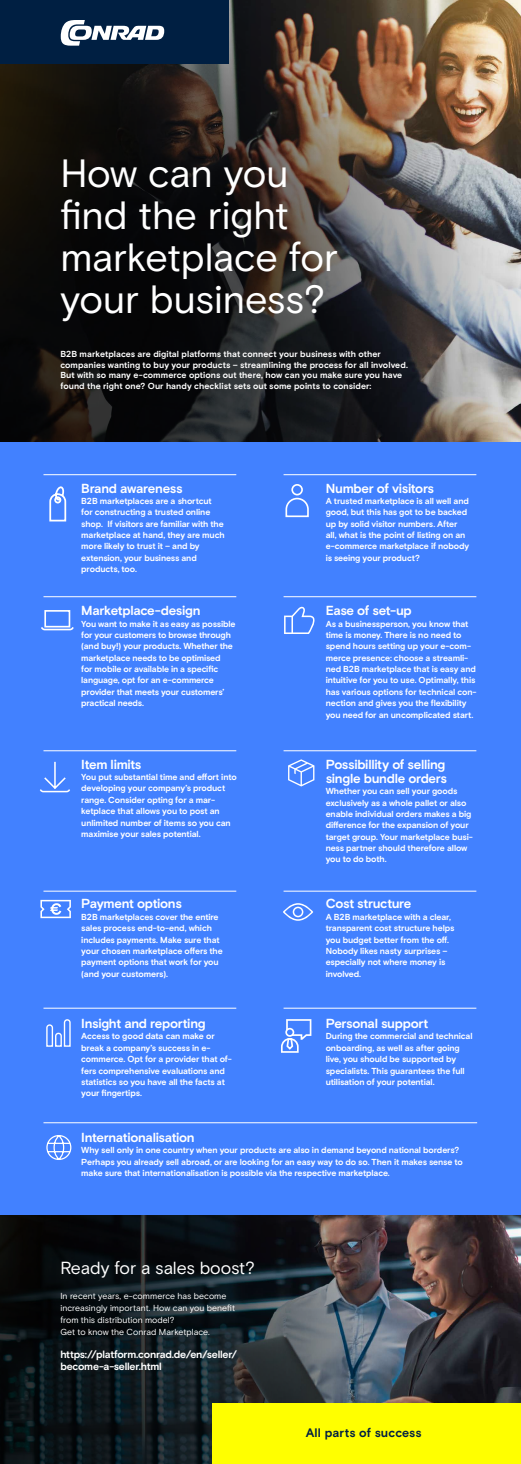
<style>
.page{position:relative;width:521px;height:1464px;background:#fff}
.page>*{position:absolute;margin:0;border:0;box-sizing:border-box;transform-origin:0 0}
.t1{font:39.38px/42px "Conrad Basis";letter-spacing:-.005em;color:#fff}
.t2{font:17.5px "Conrad Basis";letter-spacing:-.005em;color:#fff}
.t3{font:700 13.12px/14px "Conrad Basis";letter-spacing:-.02em;color:#fff}
.t4{font:700 12.34px "Conrad Basis";letter-spacing:.005em;color:#001f42}
.t5{font:700 10.5px/11.4px "Conrad Basis";letter-spacing:-.02em;color:#fff}
.t6{font:700 8.75px/11.4px "Conrad Basis";letter-spacing:-.015em;color:#fff}
.t7{font:700 8.75px/10.5px "Conrad Basis";letter-spacing:.005em;color:#fff}
.t8{font:8.75px/12.2px "Conrad Basis";letter-spacing:.005em;color:#fff}
</style>
<div class="page">
<img style="left:125px;top:1214px;width:396px;height:249px">
<svg style="left:158px;top:1214px;width:363px;height:31px;background:#353036"></svg>
<svg style="left:0;top:1214px;width:125px;height:249px;background:#080f12"></svg>
<img style="left:99px;top:63px;width:422px;height:380px">
<svg style="left:0;top:437px;width:99px;height:6px"></svg>
<img style="left:219px;top:0;width:302px;height:177px">
<svg style="left:0;top:63px;width:186px;height:374px;background:#0d0b0a"></svg>
<div style="left:0;top:443px;width:521px;height:771px;background:#4281ff"></div>
<div style="left:213px;top:1403px;width:308px;height:60px;background:#ff0"></div>
<svg style="left:49px;top:486px;width:17px;height:35px"></svg>
<div style="left:291px;top:484px;width:12px;height:11px;border:2px solid #fff;border-radius:50%"></div>
<svg style="left:285px;top:497px;width:24px;height:20px"></svg>
<svg style="left:41px;top:610px;width:33px;height:20px"></svg>
<svg style="left:284px;top:607px;width:30px;height:27px"></svg>
<svg style="left:40px;top:762px;width:30px;height:30px"></svg>
<svg style="left:288px;top:759px;width:26px;height:27px"></svg>
<svg style="left:40px;top:899px;width:31px;height:19px"></svg>
<svg style="left:283px;top:903px;width:30px;height:17px"></svg>
<svg style="left:46px;top:1019px;width:25px;height:27px"></svg>
<svg style="left:281px;top:1019px;width:30px;height:33px"></svg>
<svg style="left:46px;top:1135px;width:25px;height:25px"></svg>
<div style="left:0;top:0;width:228px;height:63px;background:#001f42"></div>
<svg style="left:61px;top:20px;width:103px;height:26px"></svg>
<hr style="left:43px;top:890px;width:193px;height:1px;background:#fff">
<hr style="left:43px;top:1007px;width:193px;height:1px;background:#fff">
<hr style="left:43px;top:1122px;width:434px;height:1px;background:#fff">
<hr style="left:43px;top:750px;width:193px;height:1px;background:#fff">
<hr style="left:43px;top:596px;width:193px;height:1px;background:#fff">
<hr style="left:43px;top:474px;width:193px;height:1px;background:#fff">
<hr style="left:284px;top:890px;width:192px;height:1px;background:#fff">
<hr style="left:284px;top:1007px;width:192px;height:1px;background:#fff">
<hr style="left:284px;top:750px;width:192px;height:1px;background:#fff">
<hr style="left:284px;top:596px;width:192px;height:1px;background:#fff">
<hr style="left:284px;top:474px;width:192px;height:1px;background:#fff">
<h1 class="t1" style="left:60px;top:153px;width:279px">How can you find the right marketplace for your business?</h1>
<p class="t7" style="left:60px;top:349px;width:349px">B2B marketplaces are digital platforms that connect your business with other companies wanting to buy your products – streamlining the process for all involved.<br>But with so many e-commerce options out there, how can you make sure you have found the right one? Our handy checklist sets out some points to consider:</p>
<h3 class="t3" style="left:81px;top:481px;width:103px">Brand awareness</h3>
<p class="t6" style="left:81px;top:495px;width:145px">B2B marketplaces are a shortcut for constructing a trusted online shop. If visitors are familiar with the marketplace at hand, they are much more likely to trust it – and by extension, your business and products, too.</p>
<h3 class="t3" style="left:81px;top:604px;width:121px">Marketplace-design</h3>
<p class="t6" style="left:81px;top:618px;width:156px">You want to make it as easy as possible for your customers to browse through (and buy!) your products. Whether the marketplace needs to be optimised<br>for mobile or available in a specific language, opt for an e-commerce provider that meets your customers’ practical needs.</p>
<h3 class="t3" style="left:81px;top:757px;width:62px">Item limits</h3>
<p class="t6" style="left:81px;top:771px;width:157px">You put substantial time and effort into developing your company’s product range. Consider opting for a mar&shy;ketplace that allows you to post an unlimited number of items so you can maximise your sales potential.</p>
<h3 class="t3" style="left:81px;top:897px;width:102px">Payment options</h3>
<p class="t6" style="left:81px;top:911px;width:143px">B2B marketplaces cover the entire sales process end-to-end, which includes payments. Make sure that your chosen marketplace offers the payment options that work for you (and your customers).</p>
<h3 class="t3" style="left:81px;top:1017px;width:126px">Insight and reporting</h3>
<p class="t6" style="left:81px;top:1031px;width:152px">Access to good data can make or break a company’s success in e&shy;commerce. Opt for a provider that of&shy;fers comprehensive evaluations and statistics so you have all the facts at your fingertips.</p>
<h3 class="t3" style="left:326px;top:481px;width:110px">Number of visitors</h3>
<p class="t6" style="left:326px;top:495px;width:145px">A trusted marketplace is all well and good, but this has got to be backed up by solid visitor numbers. After all, what is the point of listing on an e-commerce marketplace if nobody is seeing your product?</p>
<h3 class="t3" style="left:326px;top:604px;width:88px">Ease of set-up</h3>
<p class="t6" style="left:326px;top:618px;width:152px">As a businessperson, you know that time is money. There is no need to spend hours setting up your e-com&shy;merce presence: choose a streamli&shy;ned B2B marketplace that is easy and intuitive for you to use. Optimally, this has various options for technical con&shy;nection and gives you the flexibility you need for an uncomplicated start.</p>
<h3 class="t3" style="left:326px;top:757px;width:123px">Possibillity of selling single bundle orders</h3>
<p class="t6" style="left:326px;top:785px;width:149px">Whether you can sell your goods exclusively as a whole pallet or also enable individual orders makes a big difference for the expansion of your target group. Your marketplace busi&shy;ness partner should therefore allow you to do both.</p>
<h3 class="t3" style="left:326px;top:897px;width:87px">Cost structure</h3>
<p class="t6" style="left:326px;top:911px;width:130px">A B2B marketplace with a clear, transparent cost structure helps you budget better from the off.<br>Nobody likes nasty surprises – especially not where money is involved.</p>
<h3 class="t3" style="left:326px;top:1017px;width:104px">Personal support</h3>
<p class="t6" style="left:326px;top:1031px;width:148px">During the commercial and technical onboarding, as well as after going live, you should be supported by specialists. This guarantees the full utilisation of your potential.</p>
<h3 class="t3" style="left:81px;top:1130px;width:115px">Internationalisation</h3>
<p class="t6" style="left:81px;top:1144px;width:383px">Why sell only in one country when your products are also in demand beyond national borders?<br>Perhaps you already sell abroad, or are looking for an easy way to do so. Then it makes sense to make sure that internationalisation is possible via the respective marketplace.</p>
<h2 class="t2" style="left:60px;top:1257px;width:196px">Ready for a sales boost?</h2>
<p class="t8" style="left:60px;top:1289px;width:176px">In recent years, e-commerce has become increasingly important. How can you benefit from this distribution model?<br>Get to know the Conrad Marketplace.</p>
<p class="t5" style="left:60px;top:1349px;width:178px">https://platform.conrad.de/en/seller/ become-a-seller.html</p>
<h3 class="t4" style="left:306px;top:1425px;width:117px">All parts of success</h3>
</div>
